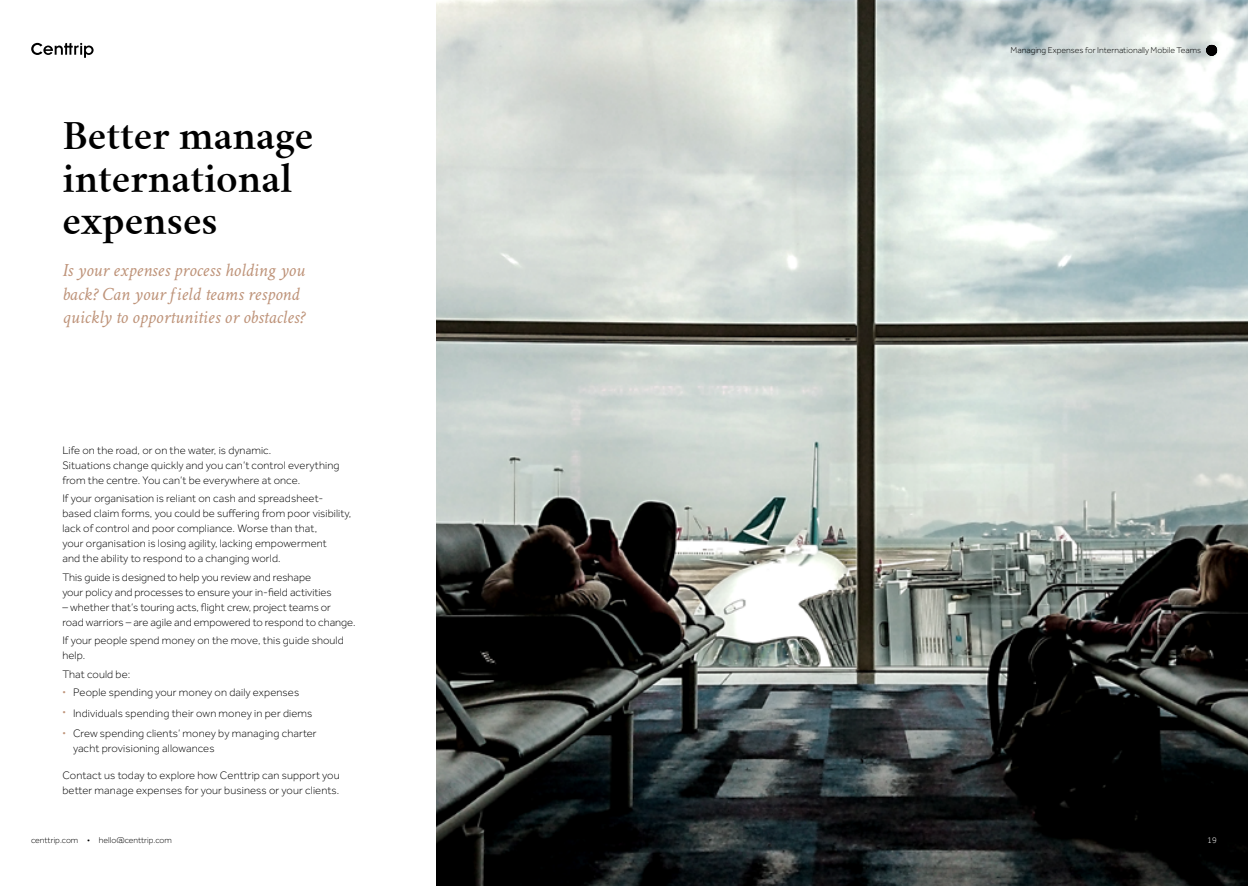
<style>
.page{position:relative;width:1248px;height:886px;background:#fff}
.page>*{position:absolute;margin:0;border:0;box-sizing:border-box;transform-origin:0 0}
.t1{font:600 37.5px/42.5px "Crimson Text";color:#000}
.t2{font:italic 18.75px/23.8px "Crimson Text";color:#be9379}
.t3{font:300 11.25px/15px "Effra";letter-spacing:.01em;color:#000}
.t4{font:300 8.75px "Effra";color:#000}
.t5{font:300 8.75px "Effra";color:#fff}
.s1{font-weight:400;font-size:8.75px;color:#be9379}
</style>
<div class="page">
<img style="left:437px;top:0;width:810px;height:886px">
<svg style="left:1206px;top:45px;width:10px;height:11px"></svg>
<svg style="left:31px;top:43px;width:63px;height:15px"></svg>
<h1 class="t1" style="left:62px;top:115px;width:252px">Better manage international expenses</h1>
<h2 class="t2" style="left:62px;top:258px;width:244px">Is your expenses process holding you back? Can your field teams respond quickly to opportunities or obstacles?</h2>
<p class="t3" style="left:62px;top:442px;width:278px">Life on the road, or on the water, is dynamic.<br>Situations change quickly and you can’t control everything from the centre. You can’t be everywhere at once.</p>
<p class="t3" style="left:62px;top:491px;width:290px">If your organisation is reliant on cash and spreadsheet&shy;based claim forms, you could be suffering from poor visibility, lack of control and poor compliance. Worse than that,<br>your organisation is losing agility, lacking empowerment<br>and the ability to respond to a changing world.</p>
<p class="t3" style="left:62px;top:569px;width:271px">This guide is designed to help you review and reshape your policy and processes to ensure your in-field activities</p>
<p class="t3" style="left:62px;top:599px;width:295px">– whether that’s touring acts, flight crew, project teams or<br>road warriors – are agile and empowered to respond to change.</p>
<p class="t3" style="left:62px;top:633px;width:283px">If your people spend money on the move, this guide should help.</p>
<p class="t3" style="left:62px;top:666px;width:69px">That could be:</p>
<p class="t3" style="left:62px;top:685px;width:238px"><span class="s1">•</span> People spending your money on daily expenses</p>
<p class="t3" style="left:62px;top:705px;width:251px"><span class="s1">•</span> Individuals spending their own money in per diems</p>
<p class="t3" style="left:73px;top:726px;width:245px;text-indent:-11px"><span class="s1">•</span> Crew spending clients’ money by managing charter yacht provisioning allowances</p>
<p class="t3" style="left:62px;top:768px;width:279px">Contact us today to explore how Centtrip can support you better manage expenses for your business or your clients.</p>
<p class="t4" style="left:1010px;top:45px;width:192px">Managing Expenses for Internationally Mobile Teams</p>
<p class="t4" style="left:31px;top:835px;width:142px">centtrip.com • hello@centtrip.com</p>
<p class="t5" style="left:1207px;top:835px;width:11px">19</p>
</div>
